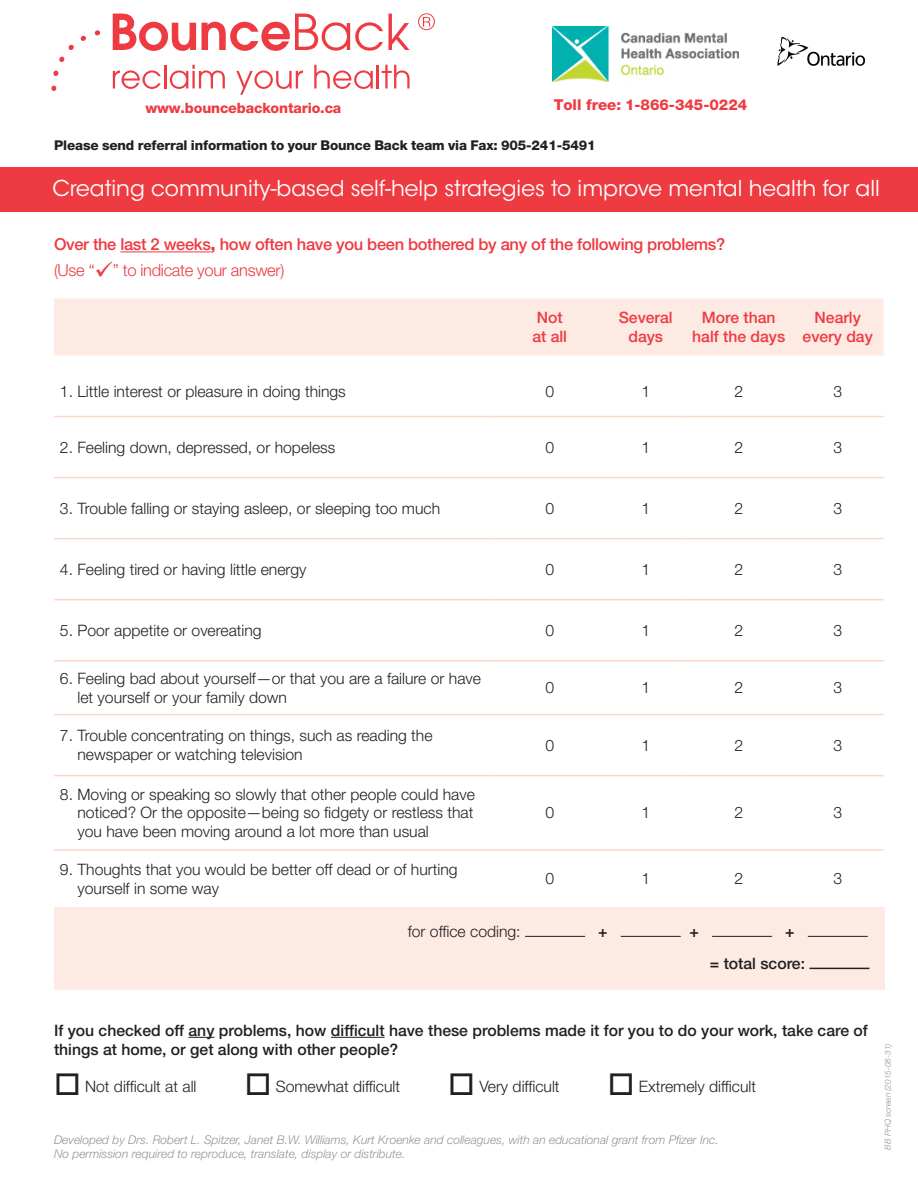
<style>
.page{position:relative;width:918px;height:1188px;background:#fff}
.page>*{position:absolute;margin:0;border:0;box-sizing:border-box;transform-origin:0 0}
.t1{font:21.75px "ITC Avant Garde Std";color:#fff}
.t2{font:500 16.5px "Helvetica Neue LT Std";letter-spacing:-.02em;color:#ee3a41}
.t3{font:300 16.5px "Helvetica Neue LT Std";letter-spacing:-.02em;color:#ee3a41}
.t4{font:300 15.75px/18.9px "Helvetica Neue LT Std";color:#231f20}
.t5{font:500 15.75px/18.9px "Helvetica Neue LT Std";color:#231f20}
.t6{font:500 15.75px/18.9px "Helvetica Neue LT Std";color:#ee3a41;text-align:center}
.t7{font:800 15px "Helvetica Neue LT Std";color:#ee3a41}
.t8{font:800 14.25px "Helvetica Neue LT Std";letter-spacing:-.01em;color:#ee3a41}
.t9{font:800 13.5px "Helvetica Neue LT Std";letter-spacing:-.01em;color:#231f20}
.t10{font:italic 300 12px "Helvetica Neue LT Std";color:#939598}
.body{font:italic 300 8.25px "Helvetica Neue LT Std";color:#939598}
.s1{font-weight:800}
</style>
<div class="page">
<hr style="left:120px;top:252px;width:91px;height:1px;background:#ee3a41">
<div style="left:54px;top:298px;width:830px;height:58px;background:#fdeae3"></div>
<hr style="left:54px;top:416px;width:440px;height:1px;background:#fcd6ca">
<hr style="left:494px;top:416px;width:112px;height:1px;background:#fcd6ca">
<hr style="left:606px;top:416px;width:80px;height:1px;background:#fcd6ca">
<hr style="left:686px;top:416px;width:106px;height:1px;background:#fcd6ca">
<hr style="left:792px;top:416px;width:92px;height:1px;background:#fcd6ca">
<hr style="left:54px;top:477px;width:440px;height:1px;background:#fcd6ca">
<hr style="left:494px;top:477px;width:112px;height:1px;background:#fcd6ca">
<hr style="left:606px;top:477px;width:80px;height:1px;background:#fcd6ca">
<hr style="left:686px;top:477px;width:106px;height:1px;background:#fcd6ca">
<hr style="left:792px;top:477px;width:92px;height:1px;background:#fcd6ca">
<hr style="left:54px;top:538px;width:440px;height:1px;background:#fcd6ca">
<hr style="left:494px;top:538px;width:112px;height:1px;background:#fcd6ca">
<hr style="left:606px;top:538px;width:80px;height:1px;background:#fcd6ca">
<hr style="left:686px;top:538px;width:106px;height:1px;background:#fcd6ca">
<hr style="left:792px;top:538px;width:92px;height:1px;background:#fcd6ca">
<hr style="left:54px;top:599px;width:440px;height:1px;background:#fcd6ca">
<hr style="left:494px;top:599px;width:112px;height:1px;background:#fcd6ca">
<hr style="left:606px;top:599px;width:80px;height:1px;background:#fcd6ca">
<hr style="left:686px;top:599px;width:106px;height:1px;background:#fcd6ca">
<hr style="left:792px;top:599px;width:92px;height:1px;background:#fcd6ca">
<hr style="left:54px;top:660px;width:440px;height:1px;background:#fcd6ca">
<hr style="left:494px;top:660px;width:112px;height:1px;background:#fcd6ca">
<hr style="left:606px;top:660px;width:80px;height:1px;background:#fcd6ca">
<hr style="left:686px;top:660px;width:106px;height:1px;background:#fcd6ca">
<hr style="left:792px;top:660px;width:92px;height:1px;background:#fcd6ca">
<hr style="left:54px;top:714px;width:440px;height:1px;background:#fcd6ca">
<hr style="left:494px;top:714px;width:112px;height:1px;background:#fcd6ca">
<hr style="left:606px;top:714px;width:80px;height:1px;background:#fcd6ca">
<hr style="left:686px;top:714px;width:106px;height:1px;background:#fcd6ca">
<hr style="left:792px;top:714px;width:92px;height:1px;background:#fcd6ca">
<hr style="left:54px;top:775px;width:440px;height:1px;background:#fcd6ca">
<hr style="left:494px;top:775px;width:112px;height:1px;background:#fcd6ca">
<hr style="left:606px;top:775px;width:80px;height:1px;background:#fcd6ca">
<hr style="left:686px;top:775px;width:106px;height:1px;background:#fcd6ca">
<hr style="left:792px;top:775px;width:92px;height:1px;background:#fcd6ca">
<hr style="left:54px;top:849px;width:440px;height:2px;background:#fcd6ca">
<hr style="left:494px;top:849px;width:112px;height:2px;background:#fcd6ca">
<hr style="left:606px;top:849px;width:80px;height:2px;background:#fcd6ca">
<hr style="left:686px;top:849px;width:106px;height:2px;background:#fcd6ca">
<hr style="left:792px;top:849px;width:92px;height:2px;background:#fcd6ca">
<div style="left:54px;top:908px;width:831px;height:82px;background:#fdeae3"></div>
<hr style="left:525px;top:936px;width:60px;height:1px;background:#231f20">
<hr style="left:621px;top:936px;width:60px;height:1px;background:#231f20">
<hr style="left:712px;top:936px;width:60px;height:1px;background:#231f20">
<hr style="left:808px;top:936px;width:60px;height:1px;background:#231f20">
<hr style="left:810px;top:968px;width:60px;height:1px;background:#231f20">
<svg style="left:189px;top:1037px;width:26px;height:1px"></svg>
<hr style="left:331px;top:1037px;width:54px;height:1px;background:#231f20">
<div style="left:0;top:167px;width:918px;height:45px;background:#ee3a41"></div>
<img style="left:777px;top:37px;width:88px;height:29px">
<img style="left:552px;top:27px;width:186px;height:55px">
<svg style="left:51px;top:30px;width:49px;height:61px"></svg>
<svg style="left:113px;top:70px;width:48px;height:19px"></svg>
<hr style="left:164px;top:65px;width:2px;height:24px;background:#ee3a41">
<svg style="left:170px;top:65px;width:55px;height:24px"></svg>
<svg style="left:236px;top:70px;width:67px;height:25px"></svg>
<svg style="left:314px;top:65px;width:59px;height:24px"></svg>
<hr style="left:377px;top:65px;width:2px;height:24px;background:#ee3a41">
<svg style="left:382px;top:65px;width:28px;height:24px"></svg>
<svg style="left:113px;top:14px;width:297px;height:37px"></svg>
<svg style="left:418px;top:13px;width:17px;height:17px"></svg>
<p class="t8" style="left:145px;top:99px;width:198px">www.bouncebackontario.ca</p>
<p class="t7" style="left:554px;top:96px;width:195px">Toll free: 1-866-345-0224</p>
<p class="t9" style="left:54px;top:137px;width:543px">Please send referral information to your Bounce Back team via Fax: 905-241-5491</p>
<p class="t1" style="left:53px;top:175px;width:829px">Creating community-based self-help strategies to improve mental health for all</p>
<p class="t2" style="left:54px;top:235px;width:673px">Over the last 2 weeks<span class="s1">,</span> how often have you been bothered by any of the following problems?</p>
<p class="t3" style="left:54px;top:260px;width:232px">(Use “✓” to indicate your answer)</p>
<p class="t6" style="left:532px;top:308px;width:36px;text-align:left">Not at all</p>
<p class="t6" style="left:619px;top:308px;width:55px">Several days</p>
<p class="t6" style="left:692px;top:308px;width:95px">More than half the days</p>
<p class="t6" style="left:803px;top:308px;width:72px">Nearly every day</p>
<p class="t4" style="left:60px;top:382px;width:287px">1. Little interest or pleasure in doing things</p>
<p class="t4" style="left:545px;top:382px;width:10px">0</p>
<p class="t4" style="left:641px;top:382px;width:10px">1</p>
<p class="t4" style="left:734px;top:382px;width:10px">2</p>
<p class="t4" style="left:833px;top:382px;width:10px">3</p>
<p class="t4" style="left:60px;top:437px;width:277px">2. Feeling down, depressed, or hopeless</p>
<p class="t4" style="left:545px;top:437px;width:10px">0</p>
<p class="t4" style="left:641px;top:437px;width:10px">1</p>
<p class="t4" style="left:734px;top:437px;width:10px">2</p>
<p class="t4" style="left:833px;top:437px;width:10px">3</p>
<p class="t4" style="left:60px;top:498px;width:382px">3. Trouble falling or staying asleep, or sleeping too much</p>
<p class="t4" style="left:545px;top:498px;width:10px">0</p>
<p class="t4" style="left:641px;top:498px;width:10px">1</p>
<p class="t4" style="left:734px;top:498px;width:10px">2</p>
<p class="t4" style="left:833px;top:498px;width:10px">3</p>
<p class="t4" style="left:60px;top:559px;width:248px">4. Feeling tired or having little energy</p>
<p class="t4" style="left:545px;top:559px;width:10px">0</p>
<p class="t4" style="left:641px;top:559px;width:10px">1</p>
<p class="t4" style="left:734px;top:559px;width:10px">2</p>
<p class="t4" style="left:833px;top:559px;width:10px">3</p>
<p class="t4" style="left:60px;top:620px;width:203px">5. Poor appetite or overeating</p>
<p class="t4" style="left:545px;top:620px;width:10px">0</p>
<p class="t4" style="left:641px;top:620px;width:10px">1</p>
<p class="t4" style="left:734px;top:620px;width:10px">2</p>
<p class="t4" style="left:833px;top:620px;width:10px">3</p>
<p class="t4" style="left:78px;top:668px;width:405px;text-indent:-18px">6. Feeling bad about yourself—or that you are a failure or have let yourself or your family down</p>
<p class="t4" style="left:545px;top:678px;width:10px">0</p>
<p class="t4" style="left:641px;top:678px;width:10px">1</p>
<p class="t4" style="left:734px;top:678px;width:10px">2</p>
<p class="t4" style="left:833px;top:678px;width:10px">3</p>
<p class="t4" style="left:78px;top:726px;width:357px;text-indent:-18px">7. Trouble concentrating on things, such as reading the newspaper or watching television</p>
<p class="t4" style="left:545px;top:735px;width:10px">0</p>
<p class="t4" style="left:641px;top:735px;width:10px">1</p>
<p class="t4" style="left:734px;top:735px;width:10px">2</p>
<p class="t4" style="left:833px;top:735px;width:10px">3</p>
<p class="t4" style="left:78px;top:784px;width:399px;text-align:justify;text-indent:-18px">8. Moving or speaking so slowly that other people could have noticed? Or the opposite—being so fidgety or restless that you have been moving around a lot more than usual</p>
<p class="t4" style="left:545px;top:803px;width:10px">0</p>
<p class="t4" style="left:641px;top:803px;width:10px">1</p>
<p class="t4" style="left:734px;top:803px;width:10px">2</p>
<p class="t4" style="left:833px;top:803px;width:10px">3</p>
<p class="t4" style="left:78px;top:859px;width:382px;text-indent:-18px">9. Thoughts that you would be better off dead or of hurting yourself in some way</p>
<p class="t4" style="left:545px;top:869px;width:10px">0</p>
<p class="t4" style="left:641px;top:869px;width:10px">1</p>
<p class="t4" style="left:734px;top:869px;width:10px">2</p>
<p class="t4" style="left:833px;top:869px;width:10px">3</p>
<p class="t4" style="left:408px;top:921px;width:114px">for office coding:</p>
<p class="t5" style="left:598px;top:922px;width:11px">+</p>
<p class="t5" style="left:690px;top:922px;width:11px">+</p>
<p class="t5" style="left:785px;top:922px;width:11px">+</p>
<p class="t5" style="left:710px;top:954px;width:97px">= total score:</p>
<p class="t5" style="left:54px;top:1021px;width:815px">If you checked off any problems, how difficult have these problems made it for you to do your work, take care of things at home, or get along with other people?</p>
<p class="t4" style="left:54px;top:1076px;width:144px">□ Not difficult at all</p>
<p class="t4" style="left:245px;top:1076px;width:157px">□ Somewhat difficult</p>
<p class="t4" style="left:448px;top:1076px;width:113px">□ Very difficult</p>
<p class="t4" style="left:608px;top:1076px;width:150px">□ Extremely difficult</p>
<p class="t10" style="left:54px;top:1133px;width:666px">Developed by Drs. Robert L. Spitzer, Janet B.W. Williams, Kurt Kroenke and colleagues, with an educational grant from Pfizer Inc.</p>
<p class="t10" style="left:54px;top:1147px;width:353px">No permission required to reproduce, translate, display or distribute.</p>
<p class="body" style="left:883px;top:1150px;width:108px;rotate:-90deg">BB PHQ screen (2015-08-31)</p>
</div>
